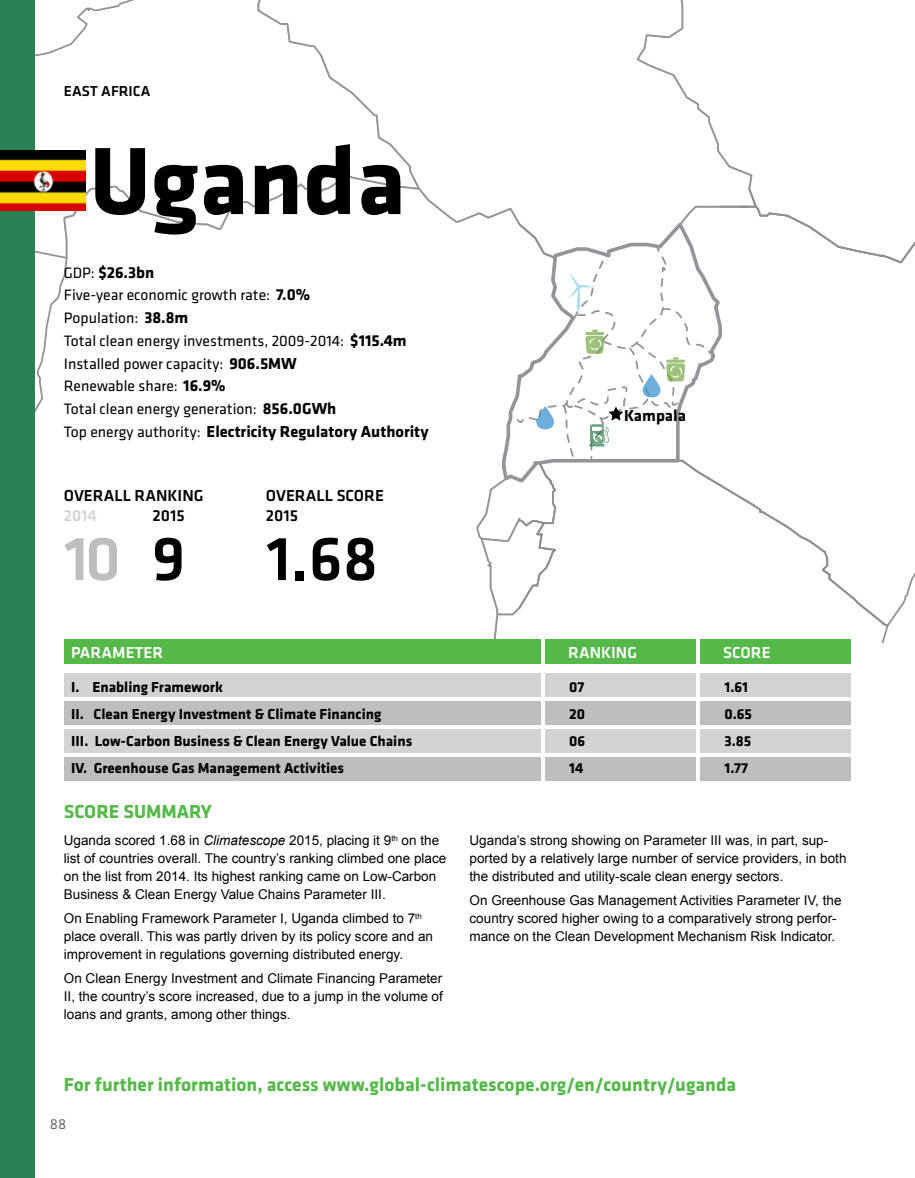
<style>
.page{position:relative;width:915px;height:1178px;background:#fff}
.page>*{position:absolute;margin:0;border:0;box-sizing:border-box;transform-origin:0 0}
.t1{font:700 99px "Klavika";color:#000}
.t2{font:500 64.65px "Klavika";color:#000}
.t3{font:500 64.65px "Klavika";color:#bcbec0}
.t4{font:700 19.5px "Klavika";color:#54b948}
.t5{font:700 16.5px "Klavika";color:#000}
.t6{font:500 16.5px/19.5px "Klavika";color:#000}
.t7{font:500 16.5px "Klavika";color:#fff}
.t8{font:500 16.5px "Klavika";color:#d1d3d4}
.t9{font:15.6px/22.8px "Klavika";color:#000}
.t10{font:700 15px/27px "Klavika";color:#000}
.t11{font:500 15px "Klavika";color:#000}
.t12{font:15px "Klavika";color:#6d6e71}
.t13{font:13.5px/18px "Arial";color:#000}
.s1{font-weight:400;font-size:15.6px}
.s2{font-weight:700;font-size:16.5px}
.s3{font-style:italic}
</style>
<div class="page">
<svg style="left:34px;top:0;width:100px;height:173px"></svg>
<svg style="left:257px;top:0;width:496px;height:186px"></svg>
<svg style="left:34px;top:173px;width:541px;height:469px"></svg>
<svg style="left:516px;top:186px;width:398px;height:78px"></svg>
<svg style="left:516px;top:485px;width:398px;height:143px"></svg>
<svg style="left:499px;top:218px;width:224px;height:267px"></svg>
<div style="left:0;top:0;width:34px;height:1178px;background:#2b8156"></div>
<img style="left:0;top:151px;width:85px;height:59px">
<div style="left:64px;top:673px;width:786px;height:24px;background:#d1d3d4"></div>
<div style="left:64px;top:729px;width:786px;height:24px;background:#d1d3d4"></div>
<div style="left:64px;top:701px;width:786px;height:24px;background:#bcbec0"></div>
<div style="left:64px;top:757px;width:786px;height:24px;background:#bcbec0"></div>
<div style="left:64px;top:639px;width:786px;height:25px;background:#54b948"></div>
<hr style="left:541px;top:639px;width:4px;height:146px;background:#fff">
<hr style="left:696px;top:639px;width:4px;height:146px;background:#fff">
<svg style="left:474px;top:242px;width:237px;height:374px"></svg>
<p class="t11" style="left:64px;top:81px;width:88px">EAST AFRICA</p>
<h1 class="t1" style="left:89px;top:110px;width:318px">Uganda</h1>
<p class="t5" style="left:64px;top:260px;width:92px"><span class="s1">GDP:</span> $26.3bn</p>
<p class="t9" style="left:64px;top:283px;width:344px">Five-year economic growth rate: <span class="s2">7.0%<br></span>Population: <span class="s2">38.8m<br></span>Total clean energy investments, 2009-2014: <span class="s2">$115.4m </span>Installed power capacity: <span class="s2">906.5MW<br></span>Renewable share: <span class="s2">16.9%<br></span>Total clean energy generation: <span class="s2">856.0GWh</span></p>
<p class="t5" style="left:64px;top:420px;width:366px"><span class="s1">Top energy authority:</span> Electricity Regulatory Authority</p>
<p class="t6" style="left:64px;top:486px;width:141px">OVERALL RANKING</p>
<p class="t8" style="left:64px;top:504px;width:35px">2014</p>
<p class="t6" style="left:152px;top:505px;width:34px">2015</p>
<h2 class="t2" style="left:152px;top:515px;width:35px">9</h2>
<p class="t6" style="left:266px;top:486px;width:119px">OVERALL SCORE<br>2015</p>
<h2 class="t3" style="left:64px;top:515px;width:59px">10</h2>
<h2 class="t2" style="left:266px;top:515px;width:113px">1.68</h2>
<p class="t5" style="left:623px;top:403px;width:63px">Kampala</p>
<p class="t7" style="left:71px;top:642px;width:93px">PARAMETER</p>
<p class="t7" style="left:568px;top:642px;width:70px">RANKING</p>
<p class="t7" style="left:723px;top:642px;width:49px">SCORE</p>
<p class="t10" style="left:71px;top:673px;width:342px">I. Enabling Framework<br>II. Clean Energy Investment &amp; Climate Financing<br>III. Low-Carbon Business &amp; Clean Energy Value Chains IV. Greenhouse Gas Management Activities</p>
<p class="t10" style="left:569px;top:673px;width:18px;text-align:justify">07<br>20<br>06<br>14</p>
<p class="t10" style="left:724px;top:673px;width:29px">1.61<br>0.65<br>3.85<br>1.77</p>
<h3 class="t4" style="left:64px;top:797px;width:150px">SCORE SUMMARY</h3>
<p class="t13" style="left:64px;top:831px;width:384px">Uganda scored 1.68 in <span class="s3">Climatescope</span> 2015, placing it 9<sup>th</sup> on the list of countries overall. The country’s ranking climbed one place on the list from 2014. Its highest ranking came on Low-Carbon Business &amp; Clean Energy Value Chains Parameter III.</p>
<p class="t13" style="left:64px;top:909px;width:370px">On Enabling Framework Parameter I, Uganda climbed to 7<sup>th </sup>place overall. This was partly driven by its policy score and an improvement in regulations governing distributed energy.</p>
<p class="t13" style="left:64px;top:969px;width:380px;text-align:justify">On Clean Energy Investment and Climate Financing Parameter II, the country’s score increased, due to a jump in the volume of loans and grants, among other things.</p>
<p class="t13" style="left:469px;top:831px;width:378px">Uganda’s strong showing on Parameter III was, in part, sup&shy;ported by a relatively large number of service providers, in both the distributed and utility-scale clean energy sectors.</p>
<p class="t13" style="left:469px;top:891px;width:373px">On Greenhouse Gas Management Activities Parameter IV, the country scored higher owing to a comparatively strong perfor&shy;mance on the Clean Development Mechanism Risk Indicator.</p>
<h3 class="t4" style="left:64px;top:1070px;width:673px">For further information, access www.global-climatescope.org/en/country/uganda</h3>
<p class="t12" style="left:50px;top:1114px;width:18px">88</p>
</div>
